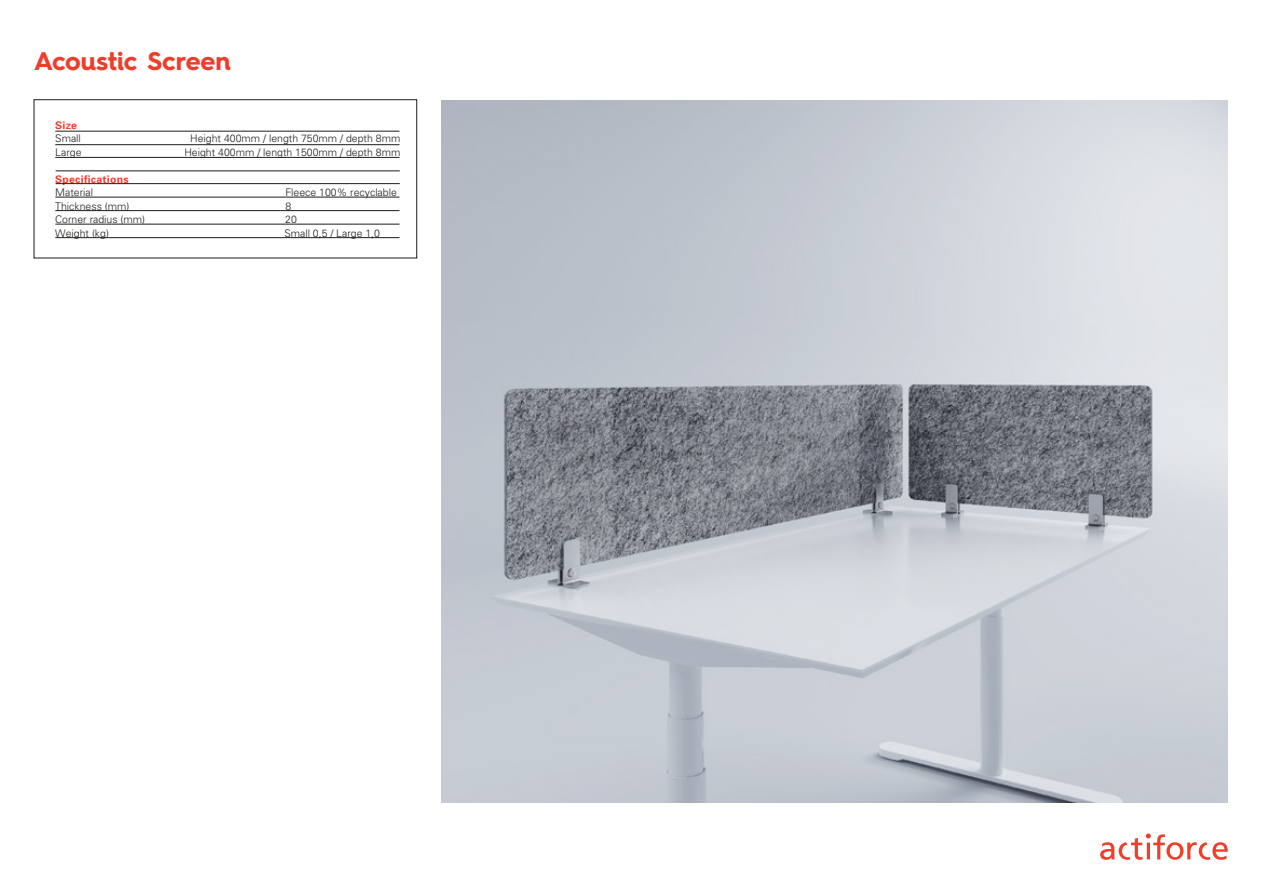
<style>
.page{position:relative;width:1263px;height:893px;background:#fff}
.page>*{position:absolute;margin:0;border:0;box-sizing:border-box;transform-origin:0 0}
.t1{font:700 25.5px "Hurme Geometric Sans 4";color:#ee3e2a}
.t2{font:300 10.5px "Univers LT Std";color:#1d1d1b}
.t3{font:700 10.5px "Univers";letter-spacing:.025em;color:#ee3e2a}
</style>
<div class="page">
<hr style="left:55px;top:144px;width:344px;height:1px;background:#1d1d1b">
<hr style="left:55px;top:131px;width:344px;height:1px;background:#1d1d1b">
<hr style="left:55px;top:157px;width:344px;height:1px;background:#1d1d1b">
<hr style="left:56px;top:171px;width:344px;height:1px;background:#1d1d1b">
<hr style="left:56px;top:183px;width:344px;height:1px;background:#1d1d1b">
<hr style="left:55px;top:197px;width:344px;height:1px;background:#1d1d1b">
<hr style="left:55px;top:210px;width:344px;height:1px;background:#1d1d1b">
<hr style="left:55px;top:224px;width:344px;height:1px;background:#1d1d1b">
<hr style="left:55px;top:237px;width:344px;height:1px;background:#1d1d1b">
<svg style="left:1100px;top:833px;width:128px;height:27px"></svg>
<img style="left:441px;top:101px;width:787px;height:701px">
<h1 class="t1" style="left:34px;top:43px;width:198px">Acoustic Screen</h1>
<p class="t3" style="left:55px;top:118px;width:23px">Size</p>
<p class="t2" style="left:55px;top:132px;width:27px">Small</p>
<p class="t2" style="left:190px;top:132px;width:212px">Height 400mm / length 750mm / depth 8mm</p>
<p class="t2" style="left:55px;top:146px;width:28px">Large</p>
<p class="t2" style="left:184px;top:146px;width:217px">Height 400mm / length 1500mm / depth 8mm</p>
<p class="t3" style="left:55px;top:172px;width:75px">Specifications</p>
<p class="t2" style="left:55px;top:186px;width:39px">Material</p>
<p class="t2" style="left:285px;top:186px;width:113px">Fleece 100% recyclable</p>
<p class="t2" style="left:55px;top:200px;width:76px">Thickness (mm)</p>
<p class="t2" style="left:285px;top:200px;width:7px">8</p>
<p class="t2" style="left:55px;top:213px;width:91px">Corner radius (mm)</p>
<p class="t2" style="left:285px;top:213px;width:13px">20</p>
<p class="t2" style="left:55px;top:227px;width:55px">Weight (kg)</p>
<p class="t2" style="left:284px;top:227px;width:97px">Small 0,5 / Large 1,0</p>
</div>
